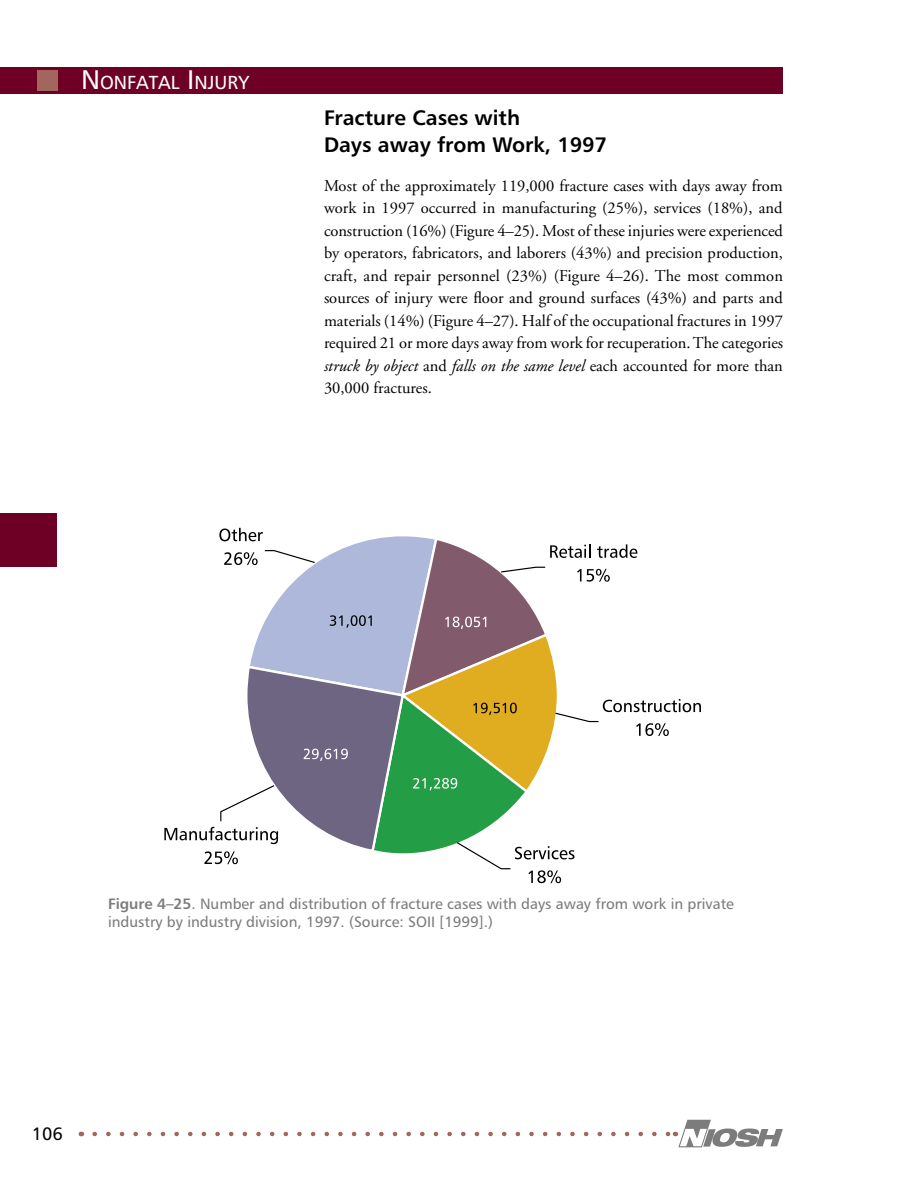
<style>
.page{position:relative;width:918px;height:1188px;background:#fff}
.page>*{position:absolute;margin:0;border:0;box-sizing:border-box;transform-origin:0 0}
.t1{font:21px/27px "Humanist 777 BT Bold B";color:#000}
.t2{font:18.9px "Humanist 777 BT Roman B";color:#fff}
.t3{font:18px "Humanist 777 BT Roman B";color:#000}
.t4{font:16.5px/22.5px "Adobe Garamond";color:#000;text-align:justify}
.t5{font:15px/18px "Humanist 777 BT Roman B";color:#7c7c7c}
.s1{font-size:27px}
.s2{font-style:italic}
.s3{font-family:"Humanist 777 BT Bold B"}
</style>
<div class="page">
<div style="left:0;top:68px;width:783px;height:26px;background:#6e0025"></div>
<div style="left:37px;top:71px;width:20px;height:20px;background:#a2665c"></div>
<div style="left:0;top:513px;width:57px;height:54px;background:#6e0025"></div>
<svg style="left:81px;top:1120px;width:702px;height:27px"></svg>
<svg style="left:528px;top:870px;width:33px;height:13px"></svg>
<svg style="left:164px;top:528px;width:537px;height:336px"></svg>
<p class="t2" style="left:81px;top:71px;width:170px"><span class="s1">N</span>ONFATAL <span class="s1">I</span>NJURY</p>
<p class="t1" style="left:324px;top:104px;width:285px">Fracture Cases with<br>Days away from Work, 1997</p>
<p class="t4" style="left:324px;top:175px;width:461px">Most of the approximately 119,000 fracture cases with days away from work in 1997 occurred in manufacturing (25%), services (18%), and construction (16%) (Figure 4–25). Most of these injuries were experienced by operators, fabricators, and laborers (43%) and precision production, craft, and repair personnel (23%) (Figure 4–26). The most common sources of injury were floor and ground surfaces (43%) and parts and materials (14%) (Figure 4–27). Half of the occupational fractures in 1997 required 21 or more days away from work for recuperation. The categories <span class="s2">struck by object</span> and <span class="s2">falls on the same level</span> each accounted for more than 30,000 fractures.</p>
<p class="t5" style="left:108px;top:895px;width:627px"><span class="s3">Figure 4–25</span>. Number and distribution of fracture cases with days away from work in private industry by industry division, 1997. (Source: SOII [1999].)</p>
<p class="t3" style="left:32px;top:1123px;width:32px">106</p>
</div>
